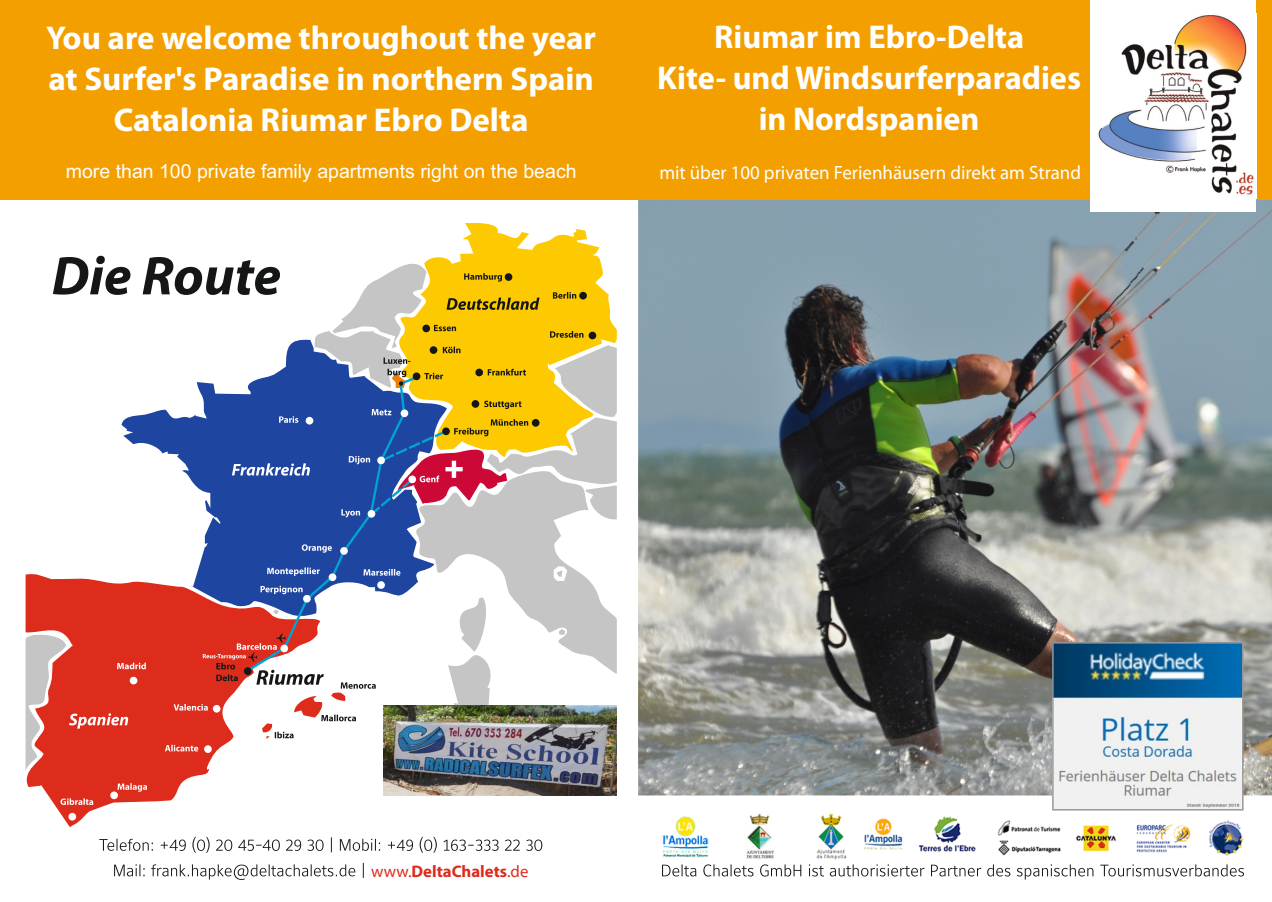
<style>
.page{position:relative;width:1272px;height:902px;background:#fff}
.page>*{position:absolute;margin:0;border:0;box-sizing:border-box;transform-origin:0 0}
.t1{font:700 33px/41px "Myriad Pro";color:#fff;text-align:center}
.t2{font:19.5px "Arial";color:#fff}
.t3{font:19.2px "Myriad Pro";color:#fff}
.t4{font:700 16.8px "Myriad Pro";color:#dd2b1c}
.s1{font-weight:400}
</style>
<div class="page">
<img style="left:638px;top:200px;width:633px;height:595px">
<div style="left:0;top:0;width:1271px;height:200px;background:#f49f00"></div>
<div style="left:1090px;top:0;width:166px;height:211px;background:#fff"></div>
<img style="left:1098px;top:15px;width:156px;height:180px">
<img style="left:816px;top:807px;width:428px;height:53px">
<img style="left:746px;top:814px;width:28px;height:45px">
<img style="left:662px;top:816px;width:47px;height:42px">
<svg style="left:99px;top:836px;width:443px;height:16px"></svg>
<svg style="left:114px;top:862px;width:250px;height:17px"></svg>
<svg style="left:1052px;top:642px;width:191px;height:168px"></svg>
<svg style="left:25px;top:574px;width:166px;height:253px"></svg>
<svg style="left:462px;top:222px;width:138px;height:29px"></svg>
<div style="left:68px;top:812px;width:8px;height:8px;background:#fff;border-radius:50%"></div>
<svg style="left:60px;top:798px;width:33px;height:6px"></svg>
<div style="left:110px;top:791px;width:8px;height:8px;background:#fff;border-radius:50%"></div>
<svg style="left:117px;top:783px;width:30px;height:8px"></svg>
<svg style="left:26px;top:251px;width:591px;height:526px"></svg>
<svg style="left:662px;top:864px;width:581px;height:15px"></svg>
<img style="left:383px;top:705px;width:234px;height:90px">
<p class="t1" style="left:46px;top:20px;width:551px">You are welcome throughout the year at Surfer's Paradise in northern Spain<br>Catalonia Riumar Ebro Delta</p>
<p class="t2" style="left:66px;top:164px;width:512px">more than 100 private family apartments right on the beach</p>
<p class="t1" style="left:657px;top:19px;width:425px">Riumar im Ebro-Delta<br>Kite- und Windsurferparadies in Nordspanien</p>
<p class="t3" style="left:659px;top:164px;width:423px">mit über 100 privaten Ferienhäusern direkt am Strand</p>
<p class="t4" style="left:371px;top:863px;width:159px"><span class="s1">www.</span>DeltaChalets<span class="s1">.de</span></p>
</div>
